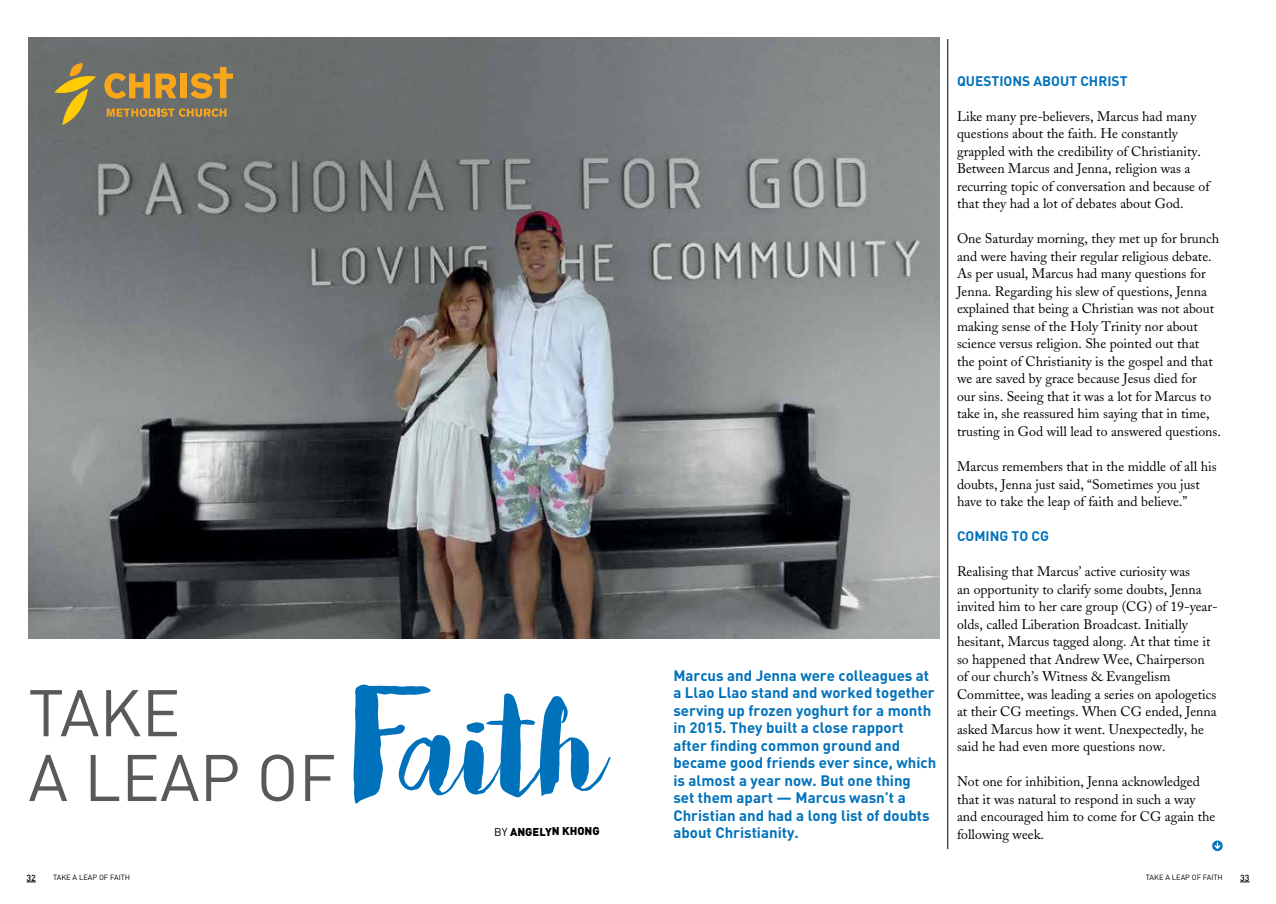
<style>
.page{position:relative;width:1276px;height:904px;background:#fff}
.page>*{position:absolute;margin:0;border:0;box-sizing:border-box;transform-origin:0 0}
.t1{font:168.62px "Bakery";color:#0072bb}
.t2{font:64.75px/64.8px "DIN";color:#58595b}
.t3{font:700 15px/17.5px "DIN";color:#0072bb}
.t4{font:13.75px/17.5px "Adobe Caslon";color:#000}
.t5{font:700 13.75px "DIN";color:#0072bb}
.t6{font:900 11.25px "DIN";color:#000}
.t7{font:500 8.75px "DIN";color:#000}
.t8{font:7.5px "DIN";color:#000}
.s1{font-weight:400}
</style>
<div class="page">
<hr style="left:947px;top:39px;width:1px;height:810px;background:#000">
<svg style="left:1212px;top:840px;width:10px;height:11px"></svg>
<img style="left:29px;top:38px;width:911px;height:600px">
<svg style="left:54px;top:63px;width:42px;height:62px;background:#97884d"></svg>
<svg style="left:107px;top:108px;width:119px;height:9px"></svg>
<svg style="left:104px;top:73px;width:72px;height:26px;background:#b78b3f"></svg>
<div style="left:180px;top:74px;width:7px;height:24px;background:#faa61a"></div>
<svg style="left:190px;top:67px;width:43px;height:32px"></svg>
<h2 class="t2" style="left:28px;top:679px;width:309px">TAKE<br>A LEAP OF</h2>
<h1 class="t1" style="left:349px;top:638px;width:255px">Faith</h1>
<p class="t6" style="left:494px;top:823px;width:107px"><span class="s1">BY</span> ANGELYN KHONG</p>
<p class="t3" style="left:673px;top:666px;width:264px">Marcus and Jenna were colleagues at a Llao Llao stand and worked together serving up frozen yoghurt for a month in 2015. They built a close rapport after finding common ground and became good friends ever since, which is almost a year now. But one thing<br>set them apart — Marcus wasn’t a Christian and had a long list of doubts about Christianity.</p>
<p class="t5" style="left:957px;top:72px;width:172px">QUESTIONS ABOUT CHRIST</p>
<p class="t4" style="left:957px;top:107px;width:254px">Like many pre-believers, Marcus had many questions about the faith. He constantly grappled with the credibility of Christianity.<br>Between Marcus and Jenna, religion was a recurring topic of conversation and because of that they had a lot of debates about God.</p>
<p class="t4" style="left:957px;top:230px;width:265px">One Saturday morning, they met up for brunch and were having their regular religious debate.<br>As per usual, Marcus had many questions for Jenna. Regarding his slew of questions, Jenna explained that being a Christian was not about making sense of the Holy Trinity nor about science versus religion. She pointed out that<br>the point of Christianity is the gospel and that we are saved by grace because Jesus died for<br>our sins. Seeing that it was a lot for Marcus to take in, she reassured him saying that in time, trusting in God will lead to answered questions.</p>
<p class="t4" style="left:957px;top:458px;width:261px">Marcus remembers that in the middle of all his doubts, Jenna just said, “Sometimes you just have to take the leap of faith and believe.”</p>
<p class="t5" style="left:957px;top:527px;width:93px">COMING TO CG</p>
<p class="t4" style="left:957px;top:563px;width:262px">Realising that Marcus’ active curiosity was<br>an opportunity to clarify some doubts, Jenna invited him to her care group (CG) of 19-year&shy;olds, called Liberation Broadcast. Initially hesitant, Marcus tagged along. At that time it so happened that Andrew Wee, Chairperson of our church’s Witness &amp; Evangelism Committee, was leading a series on apologetics at their CG meetings. When CG ended, Jenna asked Marcus how it went. Unexpectedly, he said he had even more questions now.</p>
<p class="t4" style="left:957px;top:773px;width:260px">Not one for inhibition, Jenna acknowledged that it was natural to respond in such a way and encouraged him to come for CG again the following week.</p>
<p class="t7" style="left:27px;top:872px;width:11px">32</p>
<p class="t8" style="left:53px;top:872px;width:78px">TAKE A LEAP OF FAITH</p>
<p class="t8" style="left:1146px;top:872px;width:78px">TAKE A LEAP OF FAITH</p>
<p class="t7" style="left:1240px;top:872px;width:11px">33</p>
</div>
